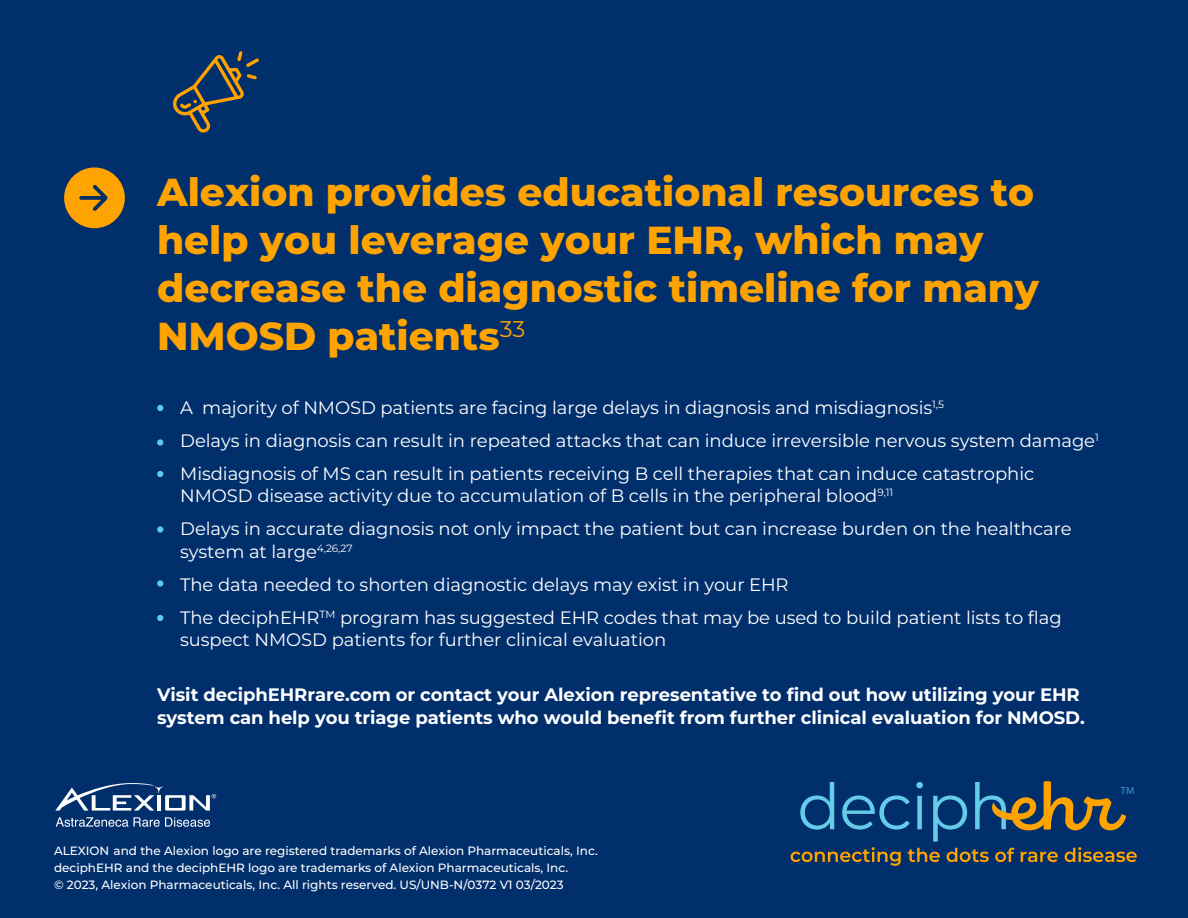
<style>
.page{position:relative;width:1188px;height:918px;background:#002f6c}
.page>*{position:absolute;margin:0;border:0;box-sizing:border-box;transform-origin:0 0}
.t1{font:800 39px/48px "Montserrat";color:#ffa300}
.t2{font:18px/33px "Montserrat";letter-spacing:-.005em;color:#fff}
.t3{font:700 18px/22.5px "Montserrat";letter-spacing:-.005em;color:#fff}
.t4{font:500 12px/17.4px "Montserrat";color:#fff}
.t5{font:10.35px "Myriad Pro";color:#3598d5}
</style>
<div class="page">
<svg style="left:157px;top:405px;width:6px;height:6px"></svg>
<div style="left:157px;top:439px;width:6px;height:7px;background:#59cbe8;border-radius:50%"></div>
<svg style="left:157px;top:471px;width:6px;height:6px"></svg>
<div style="left:157px;top:526px;width:6px;height:7px;background:#59cbe8;border-radius:50%"></div>
<div style="left:157px;top:580px;width:6px;height:7px;background:#59cbe8;border-radius:50%"></div>
<svg style="left:157px;top:615px;width:6px;height:6px"></svg>
<svg style="left:173px;top:51px;width:86px;height:82px"></svg>
<svg style="left:791px;top:847px;width:110px;height:19px"></svg>
<svg style="left:908px;top:848px;width:32px;height:14px"></svg>
<svg style="left:947px;top:848px;width:42px;height:14px"></svg>
<svg style="left:995px;top:848px;width:19px;height:14px"></svg>
<svg style="left:1021px;top:852px;width:37px;height:10px"></svg>
<svg style="left:1065px;top:847px;width:72px;height:15px"></svg>
<svg style="left:800px;top:782px;width:34px;height:48px"></svg>
<svg style="left:842px;top:795px;width:68px;height:35px"></svg>
<svg style="left:916px;top:782px;width:7px;height:47px"></svg>
<svg style="left:933px;top:795px;width:34px;height:47px"></svg>
<svg style="left:975px;top:781px;width:151px;height:49px"></svg>
<svg style="left:56px;top:817px;width:154px;height:10px"></svg>
<svg style="left:55px;top:783px;width:161px;height:28px"></svg>
<svg style="left:64px;top:168px;width:61px;height:60px"></svg>
<h1 class="t1" style="left:157px;top:166px;width:884px">Alexion provides educational resources to help you leverage your EHR, which may decrease the diagnostic timeline for many NMOSD patients<sup>33</sup></h1>
<p class="t2" style="left:180px;top:390px;width:920px">A majority of NMOSD patients are facing large delays in diagnosis and misdiagnosis<sup>1,5<br></sup>Delays in diagnosis can result in repeated attacks that can induce irreversible nervous system damage<sup>1<br></sup>Misdiagnosis of MS can result in patients receiving B cell therapies that can induce catastrophic</p>
<p class="t2" style="left:180px;top:479px;width:893px">NMOSD disease activity due to accumulation of B cells in the peripheral blood<sup>9,11<br></sup>Delays in accurate diagnosis not only impact the patient but can increase burden on the healthcare</p>
<p class="t2" style="left:180px;top:534px;width:883px">system at large<sup>4,26,27<br></sup>The data needed to shorten diagnostic delays may exist in your EHR<br>The deciphEHR<sup>TM</sup> program has suggested EHR codes that may be used to build patient lists to flag</p>
<p class="t2" style="left:180px;top:623px;width:488px">suspect NMOSD patients for further clinical evaluation</p>
<p class="t3" style="left:157px;top:683px;width:929px">Visit deciphEHRrare.com or contact your Alexion representative to find out how utilizing your EHR system can help you triage patients who would benefit from further clinical evaluation for NMOSD.</p>
<p class="t4" style="left:54px;top:841px;width:545px">ALEXION and the Alexion logo are registered trademarks of Alexion Pharmaceuticals, Inc. deciphEHR and the deciphEHR logo are trademarks of Alexion Pharmaceuticals, Inc.<br>© 2023, Alexion Pharmaceuticals, Inc. All rights reserved. US/UNB-N/0372 V1 03/2023</p>
<p class="t5" style="left:1121px;top:784px;width:15px">TM</p>
</div>
